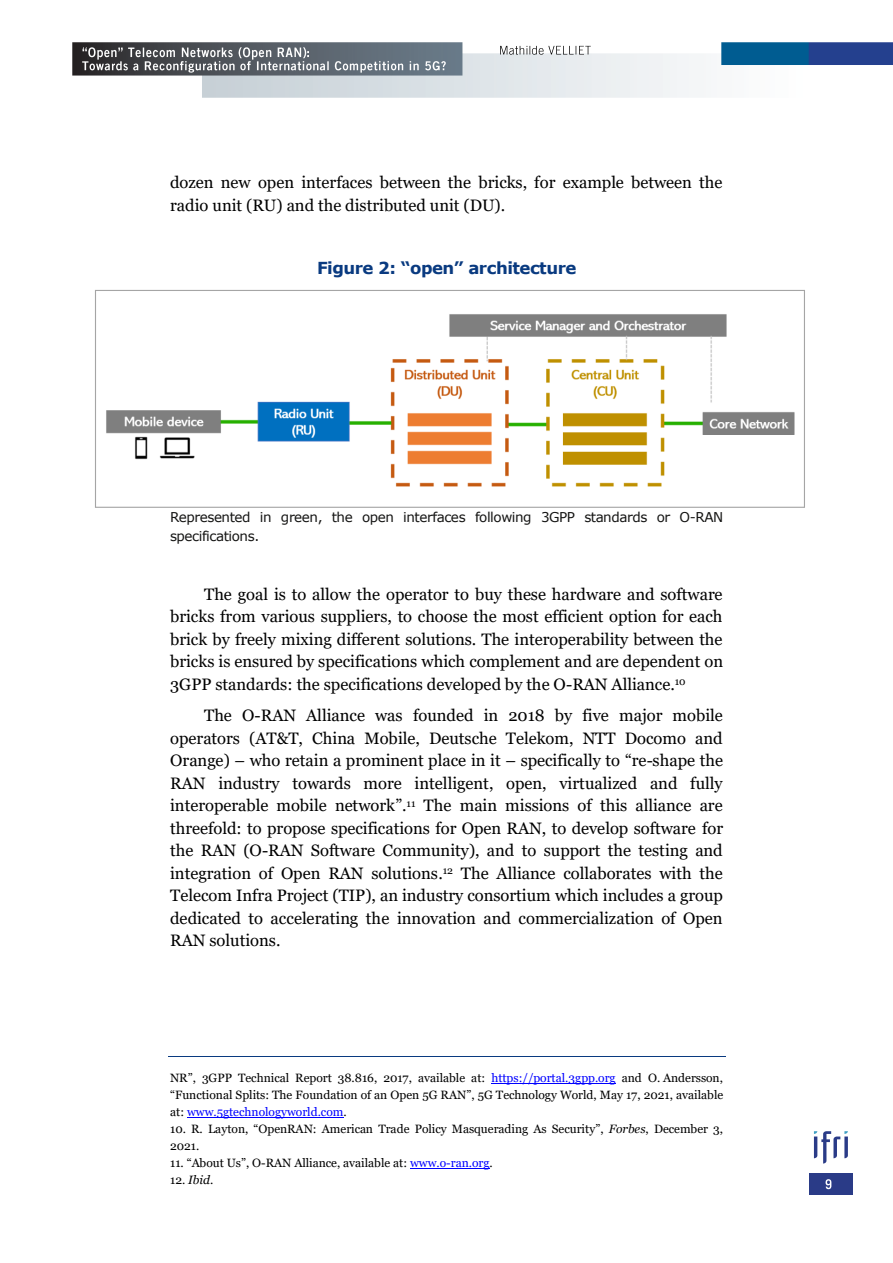
<style>
.page{position:relative;width:893px;height:1263px;background:#fff}
.page>*{position:absolute;margin:0;border:0;box-sizing:border-box;transform-origin:0 0}
.t1{font:16.5px/22.5px "Georgia";color:#000;text-align:justify}
.t2{font:700 16.5px "Verdana";letter-spacing:-.03em;color:#093a80}
.t3{font:13.5px/18.8px "Verdana";letter-spacing:-.035em;color:#141413}
.t4{font:12px/17px "Georgia";color:#000;text-align:justify}
.s1{color:#00f}
.s2{font-style:italic}
</style>
<div class="page">
<svg style="left:809px;top:1173px;width:44px;height:22px"></svg>
<svg style="left:814px;top:1131px;width:34px;height:32px"></svg>
<img style="left:826px;top:1177px;width:13px;height:14px">
<img style="left:72px;top:42px;width:821px;height:56px">
<img style="left:82px;top:46px;width:225px;height:12px">
<svg style="left:307px;top:46px;width:13px;height:12px"></svg>
<img style="left:82px;top:58px;width:371px;height:15px">
<img style="left:500px;top:43px;width:97px;height:13px">
<hr style="left:168px;top:1056px;width:557px;height:1px;background:#093a80">
<hr style="left:491px;top:1083px;width:125px;height:1px;background:#00f">
<hr style="left:187px;top:1117px;width:157px;height:1px;background:#00f">
<hr style="left:410px;top:1168px;width:80px;height:1px;background:#00f">
<img style="left:106px;top:314px;width:689px;height:173px">
<div style="left:95px;top:290px;width:710px;height:218px;border:1px solid #a5a5a5"></div>
<p class="t1" style="left:170px;top:171px;width:554px">dozen new open interfaces between the bricks, for example between the radio unit (RU) and the distributed unit (DU).</p>
<p class="t2" style="left:317px;top:257px;width:261px">Figure 2: “open” architecture</p>
<p class="t3" style="left:170px;top:508px;width:555px">Represented in green, the open interfaces following 3GPP standards or O-RAN specifications.</p>
<p class="t1" style="left:170px;top:583px;width:555px;text-indent:34px">The goal is to allow the operator to buy these hardware and software bricks from various suppliers, to choose the most efficient option for each brick by freely mixing different solutions. The interoperability between the bricks is ensured by specifications which complement and are dependent on 3GPP standards: the specifications developed by the O-RAN Alliance.<sup>10</sup></p>
<p class="t1" style="left:170px;top:704px;width:555px;text-indent:34px">The O-RAN Alliance was founded in 2018 by five major mobile operators (AT&amp;T, China Mobile, Deutsche Telekom, NTT Docomo and Orange) – who retain a prominent place in it – specifically to “re-shape the RAN industry towards more intelligent, open, virtualized and fully interoperable mobile network”.<sup>11</sup> The main missions of this alliance are threefold: to propose specifications for Open RAN, to develop software for the RAN (O-RAN Software Community), and to support the testing and integration of Open RAN solutions.<sup>12</sup> The Alliance collaborates with the Telecom Infra Project (TIP), an industry consortium which includes a group dedicated to accelerating the innovation and commercialization of Open RAN solutions.</p>
<p class="t4" style="left:170px;top:1069px;width:555px">NR”, 3GPP Technical Report 38.816, 2017, available at: <span class="s1">https://portal.3gpp.org</span> and O. Andersson, “Functional Splits: The Foundation of an Open 5G RAN”, 5G Technology World, May 17, 2021, available at: <span class="s1">www.5gtechnologyworld.com</span>.</p>
<p class="t4" style="left:170px;top:1120px;width:555px">10. R. Layton, “OpenRAN: American Trade Policy Masquerading As Security”, <span class="s2">Forbes</span>, December 3,<br>2021.</p>
<p class="t4" style="left:170px;top:1154px;width:324px">11. “About Us”, O-RAN Alliance, available at: <span class="s1">www.o-ran.org</span>.</p>
<p class="t4" style="left:170px;top:1171px;width:45px">12. <span class="s2">Ibid</span>.</p>
</div>
